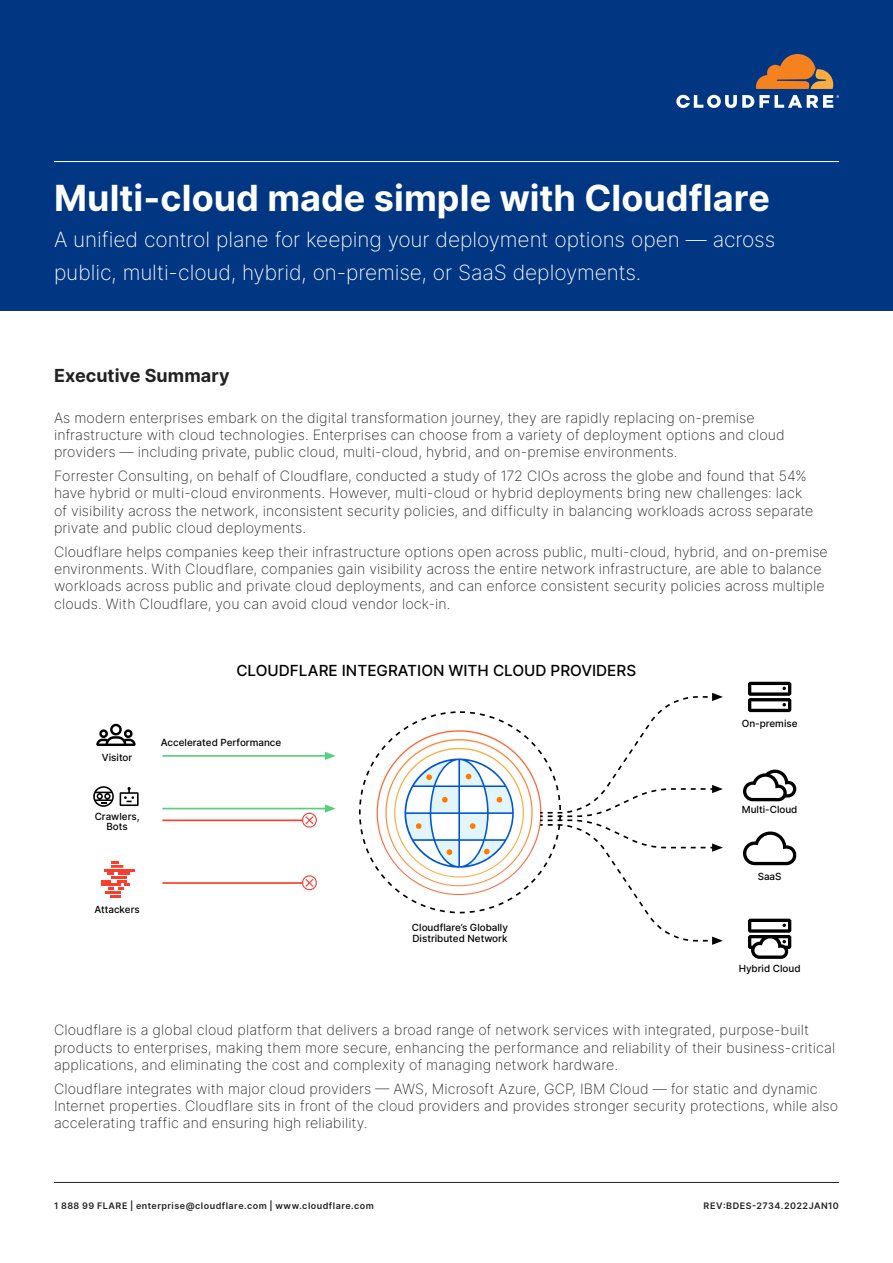
<style>
.page{position:relative;width:893px;height:1263px;background:#fff}
.page>*{position:absolute;margin:0;border:0;box-sizing:border-box;transform-origin:0 0}
.t1{font:700 36px "Inter";color:#fff}
.Subtitle{font:200 21px/33px "Inter";letter-spacing:-.005em;color:#fff}
.Headline{font:700 18px "Inter";color:#222}
.t2{font:500 15.3px "Inter";color:#000}
.Copy{font:200 14.25px/17.2px "Inter";letter-spacing:.005em;color:#222}
.t3{font:500 9.9px/10.2px "Inter";color:#000;text-align:center}
.t4{font:600 9px "Inter";letter-spacing:.055em;color:#222}
</style>
<div class="page">
<div style="left:0;top:0;width:893px;height:310px;background:#003682"></div>
<hr style="left:54px;top:161px;width:785px;height:1px;background:#fff">
<hr style="left:54px;top:1182px;width:785px;height:1px;background:#222">
<svg style="left:96px;top:724px;width:40px;height:22px"></svg>
<svg style="left:93px;top:786px;width:21px;height:21px"></svg>
<svg style="left:120px;top:787px;width:19px;height:19px"></svg>
<hr style="left:104px;top:869px;width:31px;height:2px;background:#fc3d2e">
<svg style="left:101px;top:861px;width:29px;height:36px"></svg>
<svg style="left:743px;top:769px;width:53px;height:32px"></svg>
<svg style="left:748px;top:682px;width:43px;height:30px"></svg>
<svg style="left:743px;top:831px;width:54px;height:34px"></svg>
<svg style="left:748px;top:919px;width:43px;height:40px"></svg>
<svg style="left:325px;top:752px;width:11px;height:8px"></svg>
<svg style="left:377px;top:693px;width:346px;height:252px"></svg>
<hr style="left:162px;top:755px;width:170px;height:2px;background:#57cf7d">
<svg style="left:325px;top:804px;width:11px;height:9px"></svg>
<hr style="left:162px;top:808px;width:170px;height:1px;background:#57cf7d">
<hr style="left:162px;top:819px;width:140px;height:2px;background:#fc3d2e">
<svg style="left:302px;top:813px;width:15px;height:15px"></svg>
<hr style="left:162px;top:882px;width:140px;height:2px;background:#fc3d2e">
<svg style="left:302px;top:875px;width:15px;height:15px"></svg>
<svg style="left:756px;top:54px;width:77px;height:35px"></svg>
<svg style="left:676px;top:95px;width:163px;height:13px"></svg>
<p class="t1" style="left:54px;top:172px;width:717px">Multi-cloud made simple with Cloudflare</p>
<p class="Subtitle" style="left:54px;top:222px;width:723px">A unified control plane for keeping your deployment options open — across public, multi-cloud, hybrid, on-premise, or SaaS deployments.</p>
<p class="Headline" style="left:54px;top:362px;width:177px">Executive Summary</p>
<p class="Copy" style="left:54px;top:409px;width:732px">As modern enterprises embark on the digital transformation journey, they are rapidly replacing on-premise infrastructure with cloud technologies. Enterprises can choose from a variety of deployment options and cloud providers — including private, public cloud, multi-cloud, hybrid, and on-premise environments.</p>
<p class="Copy" style="left:54px;top:467px;width:761px">Forrester Consulting, on behalf of Cloudflare, conducted a study of 172 CIOs across the globe and found that 54% have hybrid or multi-cloud environments. However, multi-cloud or hybrid deployments bring new challenges: lack of visibility across the network, inconsistent security policies, and difficulty in balancing workloads across separate private and public cloud deployments.</p>
<p class="Copy" style="left:54px;top:543px;width:775px">Cloudflare helps companies keep their infrastructure options open across public, multi-cloud, hybrid, and on-premise environments. With Cloudflare, companies gain visibility across the entire network infrastructure, are able to balance workloads across public and private cloud deployments, and can enforce consistent security policies across multiple clouds. With Cloudflare, you can avoid cloud vendor lock-in.</p>
<p class="t2" style="left:236px;top:659px;width:401px">CLOUDFLARE INTEGRATION WITH CLOUD PROVIDERS</p>
<p class="t3" style="left:102px;top:752px;width:32px">Visitor</p>
<p class="t3" style="left:95px;top:811px;width:46px">Crawlers,<br>Bots</p>
<p class="t3" style="left:161px;top:737px;width:122px">Accelerated Performance</p>
<p class="t3" style="left:94px;top:904px;width:47px">Attackers</p>
<p class="t3" style="left:412px;top:922px;width:98px;text-align:left">Cloudflare’s Globally<br>Distributed Network</p>
<p class="t3" style="left:742px;top:718px;width:57px">On-premise</p>
<p class="t3" style="left:742px;top:804px;width:57px">Multi-Cloud</p>
<p class="t3" style="left:758px;top:871px;width:25px">SaaS</p>
<p class="t3" style="left:739px;top:963px;width:63px">Hybrid Cloud</p>
<p class="Copy" style="left:54px;top:1021px;width:783px">Cloudflare is a global cloud platform that delivers a broad range of network services with integrated, purpose-built products to enterprises, making them more secure, enhancing the performance and reliability of their business-critical applications, and eliminating the cost and complexity of managing network hardware.</p>
<p class="Copy" style="left:54px;top:1080px;width:786px">Cloudflare integrates with major cloud providers — AWS, Microsoft Azure, GCP, IBM Cloud — for static and dynamic<br>Internet properties. Cloudflare sits in front of the cloud providers and provides stronger security protections, while also accelerating traffic and ensuring high reliability.</p>
<p class="t4" style="left:54px;top:1199px;width:321px">1 888 99 FLARE | enterprise@cloudflare.com | www.cloudflare.com</p>
<p class="t4" style="left:704px;top:1199px;width:137px">REV:BDES-2734.2022JAN10</p>
</div>
